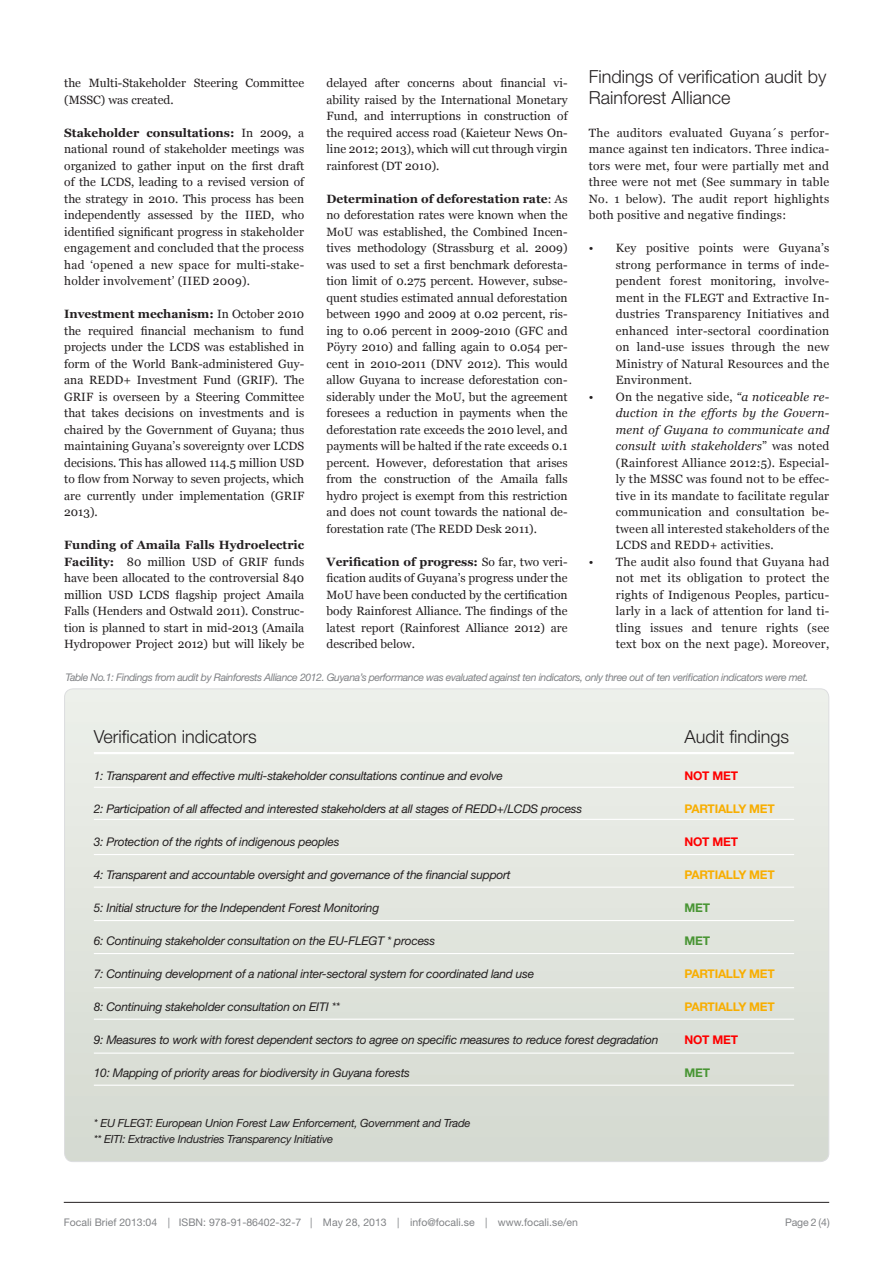
<style>
.page{position:relative;width:893px;height:1263px;background:#fff}
.page>*{position:absolute;margin:0;border:0;box-sizing:border-box;transform-origin:0 0}
.t1{font:300 18px/21.6px "Helvetica Neue LT Std";color:#231f20}
.t2{font:12px/16.5px "Georgia";color:#231f20;text-align:justify}
.About_box{font:italic 12px "Helvetica Neue LT Std";letter-spacing:-.02em;color:#231f20}
.About_box-2{font:700 12px "Helvetica Neue LT Std";letter-spacing:-.02em;color:#f8ae01}
.About_box-3{font:700 12px "Helvetica Neue LT Std";letter-spacing:-.02em;color:#fe0000}
.About_box-4{font:700 12px "Helvetica Neue LT Std";letter-spacing:-.02em;color:#499534}
.About_box-5{font:italic 11.25px "Helvetica Neue LT Std";letter-spacing:-.02em;color:#231f20}
.photo{font:italic 10.5px "Helvetica Neue LT Std";letter-spacing:-.04em;color:#808285}
.About_box-6{font:10.5px "Helvetica Neue LT Std";color:#808285}
.s1{font-weight:700}
.s2{font-style:italic}
</style>
<div class="page">
<hr style="left:64px;top:1202px;width:765px;height:1px;background:#231f20">
<svg style="left:66px;top:690px;width:763px;height:471px;background:#e1e4dd"></svg>
<hr style="left:94px;top:752px;width:700px;height:2px;background:#fff">
<hr style="left:94px;top:787px;width:700px;height:1px;background:#fff">
<hr style="left:94px;top:819px;width:700px;height:1px;background:#fff">
<hr style="left:94px;top:854px;width:700px;height:1px;background:#fff">
<hr style="left:94px;top:887px;width:700px;height:1px;background:#fff">
<hr style="left:94px;top:920px;width:700px;height:1px;background:#fff">
<hr style="left:94px;top:953px;width:700px;height:1px;background:#fff">
<hr style="left:94px;top:987px;width:700px;height:1px;background:#fff">
<hr style="left:94px;top:1019px;width:700px;height:1px;background:#fff">
<hr style="left:94px;top:1052px;width:700px;height:2px;background:#fff">
<hr style="left:94px;top:1085px;width:700px;height:1px;background:#fff">
<p class="t2" style="left:64px;top:75px;width:241px">the Multi-Stakeholder Steering Committee (MSSC) was created.</p>
<p class="t2" style="left:64px;top:124px;width:242px"><span class="s1">Stakeholder consultations:</span> In 2009, a national round of stakeholder meetings was organized to gather input on the first draft of the LCDS, leading to a revised version of the strategy in 2010. This process has been independently assessed by the IIED, who identified significant progress in stakeholder engagement and concluded that the process had ‘opened a new space for multi-stake&shy;holder involvement’ (IIED 2009).</p>
<p class="t2" style="left:64px;top:306px;width:242px"><span class="s1">Investment mechanism:</span> In October 2010 the required financial mechanism to fund projects under the LCDS was established in form of the World Bank-administered Guy&shy;ana REDD+ Investment Fund (GRIF). The GRIF is overseen by a Steering Committee that takes decisions on investments and is chaired by the Government of Guyana; thus maintaining Guyana’s sovereignty over LCDS decisions. This has allowed 114.5 million USD to flow from Norway to seven projects, which are currently under implementation (GRIF 2013).</p>
<p class="t2" style="left:64px;top:537px;width:242px"><span class="s1">Funding of Amaila Falls Hydroelectric Facility:</span> 80 million USD of GRIF funds have been allocated to the controversial 840 million USD LCDS flagship project Amaila Falls (Henders and Ostwald 2011). Construc&shy;tion is planned to start in mid-2013 (Amaila Hydropower Project 2012) but will likely be</p>
<p class="t2" style="left:326px;top:75px;width:243px">delayed after concerns about financial vi&shy;ability raised by the International Monetary Fund, and interruptions in construction of the required access road (Kaieteur News On&shy;line 2012; 2013), which will cut through virgin rainforest (DT 2010).</p>
<p class="t2" style="left:326px;top:190px;width:243px"><span class="s1">Determination of deforestation rate</span>: As no deforestation rates were known when the MoU was established, the Combined Incen&shy;tives methodology (Strassburg et al. 2009) was used to set a first benchmark deforesta&shy;tion limit of 0.275 percent. However, subse&shy;quent studies estimated annual deforestation between 1990 and 2009 at 0.02 percent, ris&shy;ing to 0.06 percent in 2009-2010 (GFC and Pöyry 2010) and falling again to 0.054 per&shy;cent in 2010-2011 (DNV 2012). This would allow Guyana to increase deforestation con&shy;siderably under the MoU, but the agreement foresees a reduction in payments when the deforestation rate exceeds the 2010 level, and payments will be halted if the rate exceeds 0.1 percent. However, deforestation that arises from the construction of the Amaila falls hydro project is exempt from this restriction and does not count towards the national de&shy;forestation rate (The REDD Desk 2011).</p>
<p class="t2" style="left:326px;top:553px;width:243px"><span class="s1">Verification of progress:</span> So far, two veri&shy;fication audits of Guyana’s progress under the MoU have been conducted by the certification body Rainforest Alliance. The findings of the latest report (Rainforest Alliance 2012) are described below.</p>
<p class="t1" style="left:589px;top:65px;width:239px">Findings of verification audit by<br>Rainforest Alliance</p>
<p class="t2" style="left:589px;top:124px;width:242px">The auditors evaluated Guyana´s perfor&shy;mance against ten indicators. Three indica&shy;tors were met, four were partially met and three were not met (See summary in table No. 1 below). The audit report highlights both positive and negative findings:</p>
<p class="t2" style="left:616px;top:240px;width:215px;text-indent:-27px">• Key positive points were Guyana’s strong performance in terms of inde&shy;pendent forest monitoring, involve&shy;ment in the FLEGT and Extractive In&shy;dustries Transparency Initiatives and enhanced inter-sectoral coordination on land-use issues through the new Ministry of Natural Resources and the Environment.</p>
<p class="t2" style="left:616px;top:388px;width:215px;text-indent:-27px">• On the negative side, <span class="s2">“a noticeable re&shy;duction in the efforts by the Govern&shy;ment of Guyana to communicate and consult with stakeholders</span>” was noted (Rainforest Alliance 2012:5). Especial&shy;ly the MSSC was found not to be effec&shy;tive in its mandate to facilitate regular communication and consultation be&shy;tween all interested stakeholders of the LCDS and REDD+ activities.</p>
<p class="t2" style="left:616px;top:553px;width:215px;text-indent:-27px">• The audit also found that Guyana had not met its obligation to protect the rights of Indigenous Peoples, particu&shy;larly in a lack of attention for land ti&shy;tling issues and tenure rights (see text box on the next page). Moreover,</p>
<p class="photo" style="left:65px;top:671px;width:745px">Table No.1: Findings from audit by Rainforests Alliance 2012. Guyana’s performance was evaluated against ten indicators, only three out of ten verification indicators were met.</p>
<p class="t1" style="left:94px;top:725px;width:165px">Verification indicators</p>
<p class="About_box" style="left:94px;top:769px;width:411px">1: Transparent and effective multi-stakeholder consultations continue and evolve</p>
<p class="About_box" style="left:94px;top:802px;width:490px">2: Participation of all affected and interested stakeholders at all stages of REDD+/LCDS process</p>
<p class="About_box" style="left:94px;top:835px;width:247px">3: Protection of the rights of indigenous peoples</p>
<p class="About_box" style="left:94px;top:868px;width:418px">4: Transparent and accountable oversight and governance of the financial support</p>
<p class="About_box" style="left:94px;top:901px;width:287px">5: Initial structure for the Independent Forest Monitoring</p>
<p class="About_box" style="left:94px;top:934px;width:343px">6: Continuing stakeholder consultation on the EU-FLEGT * process</p>
<p class="About_box" style="left:94px;top:967px;width:442px">7: Continuing development of a national inter-sectoral system for coordinated land use</p>
<p class="About_box" style="left:94px;top:1000px;width:248px">8: Continuing stakeholder consultation on EITI **</p>
<p class="About_box" style="left:94px;top:1033px;width:566px">9: Measures to work with forest dependent sectors to agree on specific measures to reduce forest degradation</p>
<p class="About_box" style="left:94px;top:1066px;width:318px">10: Mapping of priority areas for biodiversity in Guyana forests</p>
<p class="About_box-5" style="left:94px;top:1116px;width:378px">* EU FLEGT: European Union Forest Law Enforcement, Government and Trade</p>
<p class="About_box-5" style="left:94px;top:1132px;width:241px">** EITI: Extractive Industries Transparency Initiative</p>
<p class="t1" style="left:684px;top:725px;width:106px">Audit findings</p>
<p class="About_box-3" style="left:684px;top:768px;width:55px">NOT MET</p>
<p class="About_box-2" style="left:684px;top:801px;width:92px">PARTIALLY MET</p>
<p class="About_box-3" style="left:684px;top:834px;width:55px">NOT MET</p>
<p class="About_box-2" style="left:684px;top:867px;width:92px">PARTIALLY MET</p>
<p class="About_box-4" style="left:684px;top:900px;width:27px">MET</p>
<p class="About_box-4" style="left:684px;top:933px;width:27px">MET</p>
<p class="About_box-2" style="left:684px;top:966px;width:92px">PARTIALLY MET</p>
<p class="About_box-2" style="left:684px;top:999px;width:92px">PARTIALLY MET</p>
<p class="About_box-3" style="left:684px;top:1032px;width:55px">NOT MET</p>
<p class="About_box-4" style="left:684px;top:1065px;width:27px">MET</p>
<p class="About_box-6" style="left:64px;top:1216px;width:516px">Focali Brief 2013:04 | ISBN: 978-91-86402-32-7 | May 28, 2013 | info@focali.se | www.focali.se/en</p>
<p class="About_box-6" style="left:785px;top:1216px;width:46px">Page 2 (4)</p>
</div>
